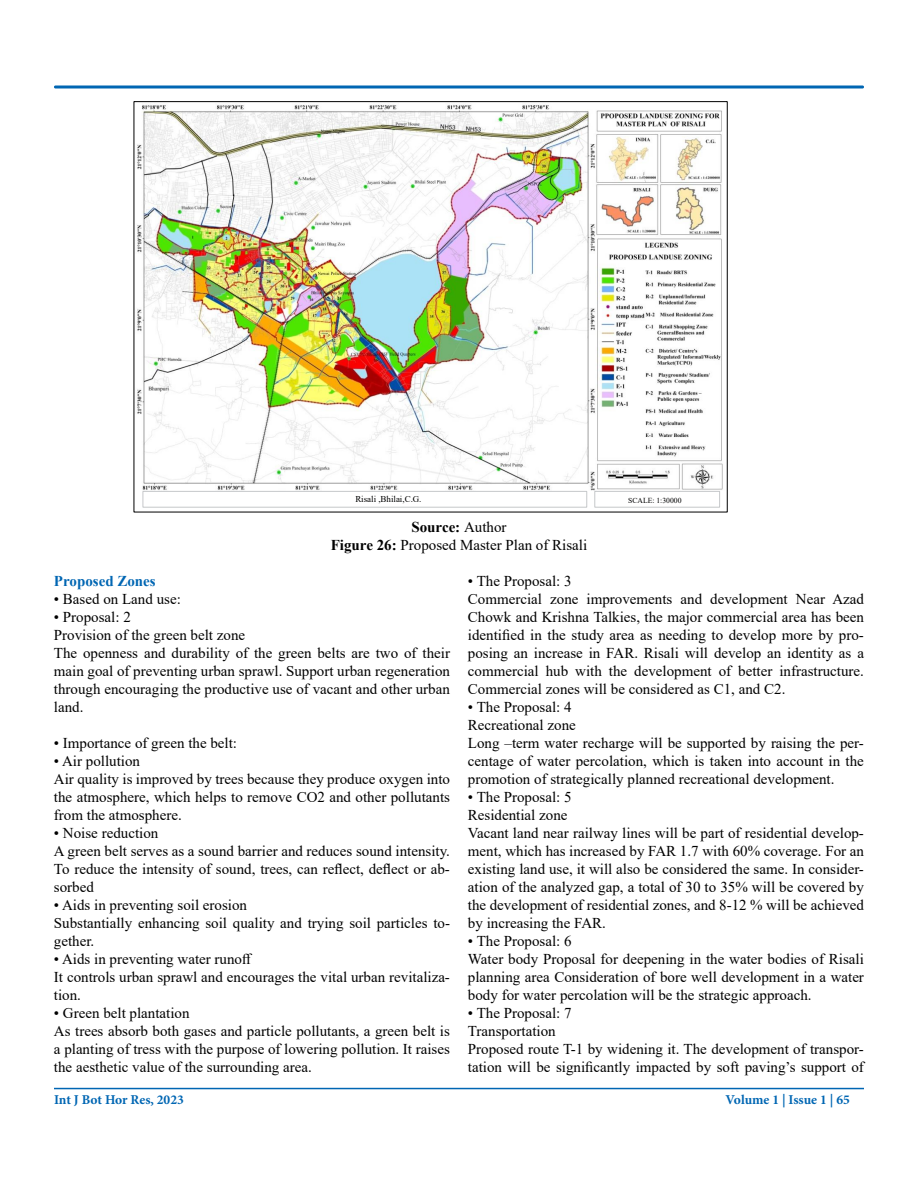
<style>
.page{position:relative;width:918px;height:1188px;background:#fff}
.page>*{position:absolute;margin:0;border:0;box-sizing:border-box;transform-origin:0 0}
.t1{font:15px/18px "Times New Roman";color:#000}
.t2{font:700 15px "Times New Roman";color:#0066b3}
.t3{font:700 13.5px "Minion Pro";letter-spacing:-.005em;color:#0066b3}
.t4{font:9px "Times New Roman";color:#000}
.t5{font:7.65px "Times New Roman";color:#000}
.s1{font-weight:700}
</style>
<div class="page">
<hr style="left:54px;top:1088px;width:810px;height:1px;background:#0066b3">
<div style="left:54px;top:86px;width:810px;height:2px;border:2px solid #0066b3"></div>
<img style="left:137px;top:105px;width:586px;height:386px">
<div style="left:142px;top:491px;width:445px;height:17px;border:1px solid #c6c8ca"></div>
<div style="left:594px;top:491px;width:126px;height:17px;border:1px solid #c6c8ca"></div>
<p class="t4" style="left:355px;top:493px;width:68px">Risali ,Bhilai,C.G.</p>
<p class="t5" style="left:628px;top:495px;width:55px">SCALE: 1:30000</p>
<p class="t1" style="left:331px;top:517px;width:258px;text-align:center"><span class="s1">Source:</span> Author<br><span class="s1">Figure 26:</span> Proposed Master Plan of Risali</p>
<p class="t2" style="left:54px;top:570px;width:103px">Proposed Zones</p>
<p class="t1" style="left:54px;top:590px;width:128px">• Based on Land use:</p>
<p class="t1" style="left:54px;top:608px;width:398px">• Proposal: 2<br>Provision of the green belt zone<br>The openness and durability of the green belts are two of their main goal of preventing urban sprawl. Support urban regeneration through encouraging the productive use of vacant and other urban land.</p>
<p class="t1" style="left:54px;top:734px;width:185px">• Importance of green the belt:</p>
<p class="t1" style="left:54px;top:752px;width:398px">• Air pollution<br>Air quality is improved by trees because they produce oxygen into the atmosphere, which helps to remove CO2 and other pollutants from the atmosphere.</p>
<p class="t1" style="left:54px;top:824px;width:398px">• Noise reduction<br>A green belt serves as a sound barrier and reduces sound intensity.<br>To reduce the intensity of sound, trees, can reflect, deflect or ab&shy;sorbed</p>
<p class="t1" style="left:54px;top:896px;width:398px">• Aids in preventing soil erosion<br>Substantially enhancing soil quality and trying soil particles to&shy;gether.</p>
<p class="t1" style="left:54px;top:950px;width:398px">• Aids in preventing water runoff<br>It controls urban sprawl and encourages the vital urban revitaliza&shy;tion.</p>
<p class="t1" style="left:54px;top:1004px;width:397px">• Green belt plantation<br>As trees absorb both gases and particle pollutants, a green belt is a planting of tress with the purpose of lowering pollution. It raises the aesthetic value of the surrounding area.</p>
<p class="t1" style="left:468px;top:572px;width:398px">• The Proposal: 3<br>Commercial zone improvements and development Near Azad Chowk and Krishna Talkies, the major commercial area has been identified in the study area as needing to develop more by pro&shy;posing an increase in FAR. Risali will develop an identity as a commercial hub with the development of better infrastructure.<br>Commercial zones will be considered as C1, and C2.</p>
<p class="t1" style="left:468px;top:698px;width:398px">• The Proposal: 4<br>Recreational zone<br>Long –term water recharge will be supported by raising the per&shy;centage of water percolation, which is taken into account in the promotion of strategically planned recreational development.</p>
<p class="t1" style="left:468px;top:788px;width:398px">• The Proposal: 5<br>Residential zone<br>Vacant land near railway lines will be part of residential develop&shy;ment, which has increased by FAR 1.7 with 60% coverage. For an existing land use, it will also be considered the same. In consider&shy;ation of the analyzed gap, a total of 30 to 35% will be covered by the development of residential zones, and 8-12 % will be achieved by increasing the FAR.</p>
<p class="t1" style="left:468px;top:932px;width:398px">• The Proposal: 6<br>Water body Proposal for deepening in the water bodies of Risali planning area Consideration of bore well development in a water body for water percolation will be the strategic approach.</p>
<p class="t1" style="left:468px;top:1004px;width:398px">• The Proposal: 7<br>Transportation<br>Proposed route T-1 by widening it. The development of transpor&shy;tation will be significantly impacted by soft paving’s support of</p>
<p class="t3" style="left:54px;top:1090px;width:131px">Int J Bot Hor Res, 2023</p>
<p class="t3" style="left:726px;top:1090px;width:126px">Volume 1 | Issue 1 | 65</p>
</div>
